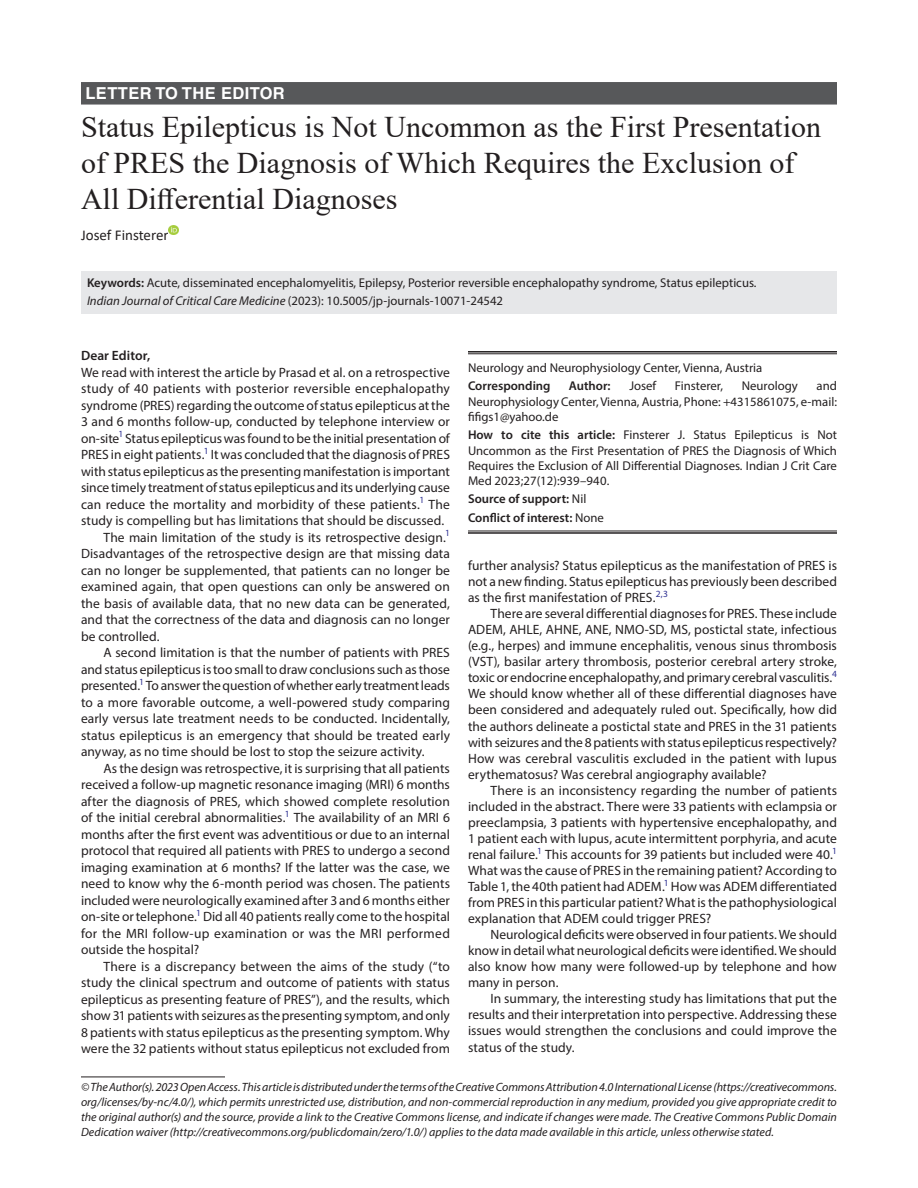
<style>
.page{position:relative;width:918px;height:1188px;background:#fff}
.page>*{position:absolute;margin:0;border:0;box-sizing:border-box;transform-origin:0 0}
.t1{font:30px/36px "Times New Roman";color:#231f20}
.ArticleType{font:700 16.5px "Helvetica LT Std";letter-spacing:.025em;color:#fff}
.AuthorName{font:15px "Calibri";color:#231f20}
.Para-Indent{font:13.5px/16.5px "Myriad Pro";letter-spacing:.005em;color:#231f20;text-align:justify}
.Para-NoIndent{font:13.5px/16.5px "Myriad Pro";color:#231f20;text-align:justify}
.Para-NoIndent-2{font:600 13.5px "Myriad Pro";letter-spacing:.005em;color:#231f20}
.How_to_Cite{font:12.75px/15.3px "Myriad Pro";color:#231f20;text-align:justify}
.Keywords{font:12.75px "Myriad Pro";color:#231f20}
.Corresponding_Author{font:12.75px/15.3px "Myriad Pro";color:#231f20;text-align:justify}
.JT_DOI{font:12.75px "Myriad Pro";color:#231f20}
.Affiliation-first{font:12.75px "Myriad Pro";color:#231f20}
.COI{font:600 12.75px "Myriad Pro";color:#231f20}
.Corresponding_Author-2{font:600 12.75px "Myriad Pro";color:#231f20}
.Source{font:600 12.75px "Myriad Pro";color:#231f20}
.FootNote{font:italic 12px/15px "Myriad Pro";color:#231f20;text-align:justify}
.s1{font-weight:600}
.s2{font-style:italic}
.s3{font-weight:400}
</style>
<div class="page">
<div style="left:81px;top:82px;width:756px;height:23px;background:#57585a"></div>
<div style="left:81px;top:271px;width:756px;height:25px;background:#e6e7e9"></div>
<div style="left:81px;top:289px;width:756px;height:25px;background:#e6e7e9"></div>
<svg style="left:169px;top:225px;width:9px;height:9px"></svg>
<hr style="left:81px;top:1077px;width:144px;height:1px;background:#231f20">
<hr style="left:468px;top:351px;width:369px;height:2px;background:#231f20">
<hr style="left:468px;top:354px;width:369px;height:1px;background:#231f20">
<hr style="left:468px;top:531px;width:369px;height:1px;background:#231f20">
<hr style="left:468px;top:532px;width:369px;height:2px;background:#231f20">
<p class="ArticleType" style="left:86px;top:83px;width:201px">LETTER TO THE EDITOR</p>
<p class="t1" style="left:81px;top:108px;width:742px">Status Epilepticus is Not Uncommon as the First Presentation of PRES the Diagnosis of Which Requires the Exclusion of<br>All Differential Diagnoses</p>
<p class="AuthorName" style="left:81px;top:225px;width:89px">Josef Finsterer</p>
<p class="Keywords" style="left:87px;top:275px;width:671px"><span class="s1">Keywords:</span> Acute, disseminated encephalomyelitis, Epilepsy, Posterior reversible encephalopathy syndrome, Status epilepticus.</p>
<p class="JT_DOI" style="left:87px;top:293px;width:418px"><span class="s2">Indian Journal of Critical Care Medicine</span> (2023): 10.5005/jp-journals-10071-24542</p>
<p class="Para-NoIndent-2" style="left:81px;top:347px;width:71px">Dear Editor,</p>
<p class="Para-NoIndent" style="left:81px;top:364px;width:371px">We read with interest the article by Prasad et al. on a retrospective study of 40 patients with posterior reversible encephalopathy syndrome (PRES) regarding the outcome of status epilepticus at the 3 and 6 months follow-up, conducted by telephone interview or on-site<sup>1</sup> Status epilepticus was found to be the initial presentation of PRES in eight patients.<sup>1</sup> It was concluded that the diagnosis of PRES with status epilepticus as the presenting manifestation is important since timely treatment of status epilepticus and its underlying cause can reduce the mortality and morbidity of these patients.<sup>1</sup> The study is compelling but has limitations that should be discussed.</p>
<p class="Para-Indent" style="left:81px;top:529px;width:371px;text-indent:22px">The main limitation of the study is its retrospective design.<sup>1<br></sup>Disadvantages of the retrospective design are that missing data can no longer be supplemented, that patients can no longer be examined again, that open questions can only be answered on the basis of available data, that no new data can be generated, and that the correctness of the data and diagnosis can no longer be controlled.</p>
<p class="Para-Indent" style="left:81px;top:644px;width:371px;text-indent:22px">A second limitation is that the number of patients with PRES and status epilepticus is too small to draw conclusions such as those presented.<sup>1</sup> To answer the question of whether early treatment leads to a more favorable outcome, a well-powered study comparing early versus late treatment needs to be conducted. Incidentally, status epilepticus is an emergency that should be treated early anyway, as no time should be lost to stop the seizure activity.</p>
<p class="Para-Indent" style="left:81px;top:760px;width:371px;text-indent:22px">As the design was retrospective, it is surprising that all patients received a follow-up magnetic resonance imaging (MRI) 6 months after the diagnosis of PRES, which showed complete resolution of the initial cerebral abnormalities.<sup>1</sup> The availability of an MRI 6 months after the first event was adventitious or due to an internal protocol that required all patients with PRES to undergo a second imaging examination at 6 months? If the latter was the case, we need to know why the 6-month period was chosen. The patients included were neurologically examined after 3 and 6 months either on-site or telephone.<sup>1</sup> Did all 40 patients really come to the hospital for the MRI follow-up examination or was the MRI performed outside the hospital?</p>
<p class="Para-Indent" style="left:81px;top:958px;width:371px;text-indent:22px">There is a discrepancy between the aims of the study (“to study the clinical spectrum and outcome of patients with status epilepticus as presenting feature of PRES”), and the results, which show 31 patients with seizures as the presenting symptom, and only 8 patients with status epilepticus as the presenting symptom. Why were the 32 patients without status epilepticus not excluded from</p>
<p class="Affiliation-first" style="left:468px;top:360px;width:296px">Neurology and Neurophysiology Center, Vienna, Austria</p>
<p class="Corresponding_Author-2" style="left:468px;top:378px;width:84px">Corresponding</p>
<p class="Corresponding_Author-2" style="left:569px;top:378px;width:43px">Author:</p>
<p class="Corresponding_Author" style="left:629px;top:378px;width:28px">Josef</p>
<p class="Corresponding_Author" style="left:675px;top:378px;width:50px">Finsterer,</p>
<p class="Corresponding_Author" style="left:742px;top:378px;width:57px">Neurology</p>
<p class="Corresponding_Author" style="left:468px;top:378px;width:370px;text-indent:349px">and Neurophysiology Center, Vienna, Austria, Phone: +4315861075, e-mail: fifigs1@yahoo.de</p>
<p class="How_to_Cite" style="left:468px;top:427px;width:371px"><span class="s1">How to cite this article:</span> Finsterer J. Status Epilepticus is Not Uncommon as the First Presentation of PRES the Diagnosis of Which Requires the Exclusion of All Differential Diagnoses. Indian J Crit Care Med 2023;27(12):939–940.</p>
<p class="Source" style="left:468px;top:491px;width:120px">Source of support: <span class="s3">Nil</span></p>
<p class="COI" style="left:468px;top:509px;width:137px">Conflict of interest: <span class="s3">None</span></p>
<p class="Para-Indent" style="left:468px;top:557px;width:371px;line-height:16px">further analysis? Status epilepticus as the manifestation of PRES is not a new finding. Status epilepticus has previously been described as the first manifestation of PRES.<sup>2,3</sup></p>
<p class="Para-Indent" style="left:468px;top:605px;width:371px;line-height:16px;text-indent:22px">There are several differential diagnoses for PRES. These include ADEM, AHLE, AHNE, ANE, NMO-SD, MS, postictal state, infectious (e.g., herpes) and immune encephalitis, venous sinus thrombosis (VST), basilar artery thrombosis, posterior cerebral artery stroke, toxic or endocrine encephalopathy, and primary cerebral vasculitis.<sup>4<br></sup>We should know whether all of these differential diagnoses have been considered and adequately ruled out. Specifically, how did the authors delineate a postictal state and PRES in the 31 patients with seizures and the 8 patients with status epilepticus respectively?<br>How was cerebral vasculitis excluded in the patient with lupus erythematosus? Was cerebral angiography available?</p>
<p class="Para-Indent" style="left:468px;top:782px;width:371px;line-height:16px;text-indent:22px">There is an inconsistency regarding the number of patients included in the abstract. There were 33 patients with eclampsia or preeclampsia, 3 patients with hypertensive encephalopathy, and 1 patient each with lupus, acute intermittent porphyria, and acute renal failure.<sup>1</sup> This accounts for 39 patients but included were 40.<sup>1<br></sup>What was the cause of PRES in the remaining patient? According to Table 1, the 40th patient had ADEM.<sup>1</sup> How was ADEM differentiated from PRES in this particular patient? What is the pathophysiological explanation that ADEM could trigger PRES?</p>
<p class="Para-Indent" style="left:468px;top:926px;width:370px;line-height:16px;text-indent:22px">Neurological deficits were observed in four patients. We should know in detail what neurological deficits were identified. We should also know how many were followed-up by telephone and how many in person.</p>
<p class="Para-Indent" style="left:468px;top:991px;width:371px;text-indent:22px">In summary, the interesting study has limitations that put the results and their interpretation into perspective. Addressing these issues would strengthen the conclusions and could improve the status of the study.</p>
<p class="FootNote" style="left:81px;top:1079px;width:758px">© The Author(s). 2023 Open Access. This article is distributed under the terms of the Creative Commons Attribution 4.0 International License (https://creativecommons. org/licenses/by-nc/4.0/), which permits unrestricted use, distribution, and non-commercial reproduction in any medium, provided you give appropriate credit to the original author(s) and the source, provide a link to the Creative Commons license, and indicate if changes were made. The Creative Commons Public Domain Dedication waiver (http://creativecommons.org/publicdomain/zero/1.0/) applies to the data made available in this article, unless otherwise stated.</p>
</div>
